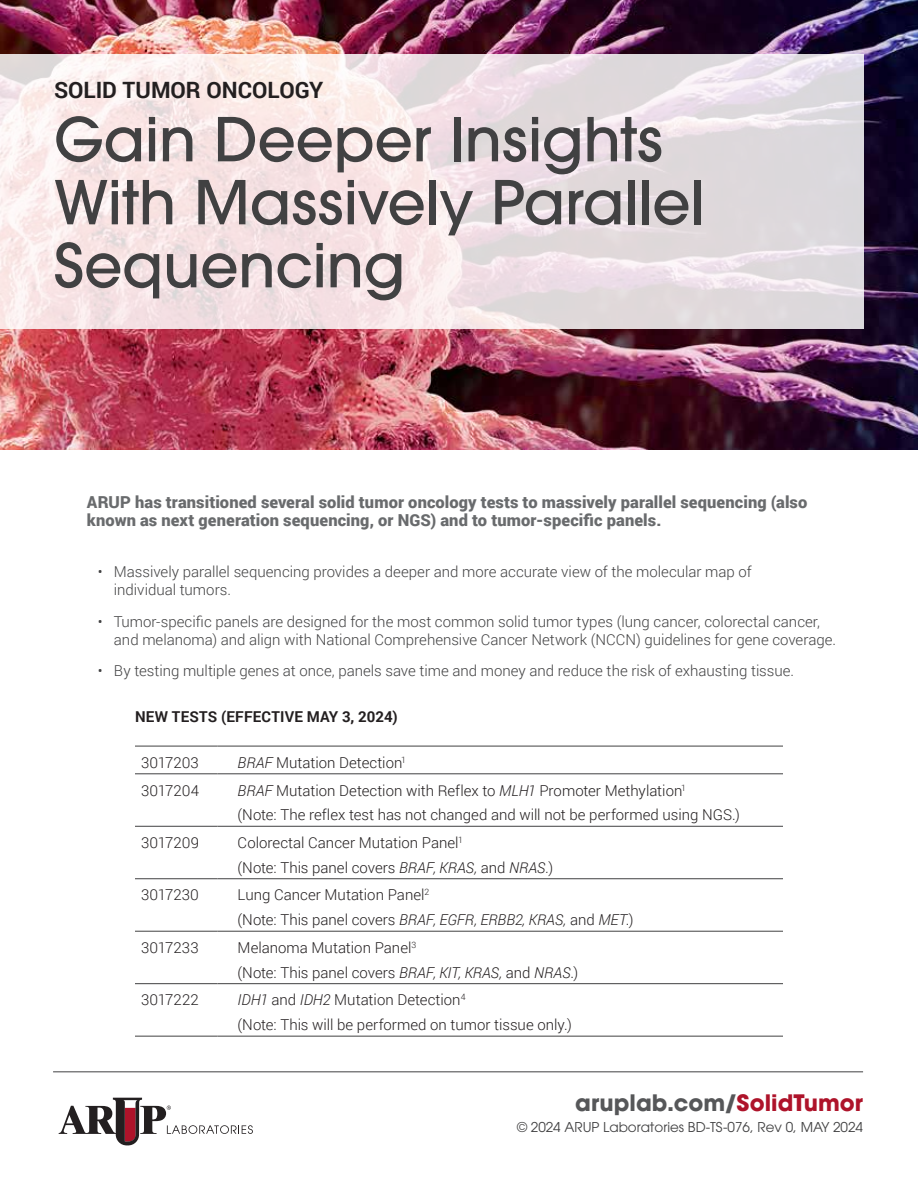
<style>
.page{position:relative;width:918px;height:1188px;background:#fff}
.page>*{position:absolute;margin:0;border:0;box-sizing:border-box;transform-origin:0 0}
.t1{font:500 60px/63px "ITC Avant Garde Std";letter-spacing:-.005em;color:#414142}
.t2{font:700 22.5px "ITC Avant Garde Pro";color:#565759}
.t3{font:700 22.5px "Roboto";color:#231f20}
.t4{font:900 16.5px/18px "Roboto";letter-spacing:.005em;color:#696b6d}
.t5{font:300 15px/24.8px "Roboto";color:#231f20}
.t6{font:300 15px/18px "Roboto";color:#414142}
.t7{font:700 15px "Roboto";letter-spacing:.01em;color:#231f20}
.t8{font:13.5px "ITC Avant Garde Std";color:#414142}
.s1{font-style:italic}
.s2{color:#ae132a}
</style>
<div class="page">
<img style="left:0;top:0;width:918px;height:449px">
<svg style="left:0;top:54px;width:864px;height:274px"></svg>
<svg style="left:59px;top:1098px;width:194px;height:47px"></svg>
<hr style="left:53px;top:1071px;width:810px;height:1px;background:#414142">
<hr style="left:135px;top:746px;width:82px;height:1px;background:#414142">
<hr style="left:217px;top:746px;width:566px;height:1px;background:#414142">
<hr style="left:135px;top:774px;width:82px;height:1px;background:#414142">
<hr style="left:217px;top:774px;width:566px;height:1px;background:#414142">
<hr style="left:135px;top:826px;width:82px;height:1px;background:#414142">
<hr style="left:217px;top:826px;width:566px;height:1px;background:#414142">
<hr style="left:135px;top:878px;width:82px;height:1px;background:#414142">
<hr style="left:217px;top:878px;width:566px;height:1px;background:#414142">
<hr style="left:135px;top:931px;width:82px;height:1px;background:#414142">
<hr style="left:217px;top:931px;width:566px;height:1px;background:#414142">
<hr style="left:135px;top:983px;width:82px;height:1px;background:#414142">
<hr style="left:217px;top:983px;width:566px;height:1px;background:#414142">
<hr style="left:135px;top:1036px;width:82px;height:1px;background:#414142">
<hr style="left:217px;top:1036px;width:566px;height:1px;background:#414142">
<h2 class="t3" style="left:54px;top:74px;width:271px">SOLID TUMOR ONCOLOGY</h2>
<h1 class="t1" style="left:54px;top:107px;width:652px">Gain Deeper Insights<br>With Massively Parallel<br>Sequencing</h1>
<p class="t4" style="left:87px;top:492px;width:722px">ARUP has transitioned several solid tumor oncology tests to massively parallel sequencing (also known as next generation sequencing, or NGS) and to tumor-specific panels.</p>
<p class="t6" style="left:114px;top:562px;width:639px;text-indent:-16px">• Massively parallel sequencing provides a deeper and more accurate view of the molecular map of individual tumors.</p>
<p class="t6" style="left:114px;top:612px;width:724px;text-indent:-16px">• Tumor-specific panels are designed for the most common solid tumor types (lung cancer, colorectal cancer, and melanoma) and align with National Comprehensive Cancer Network (NCCN) guidelines for gene coverage.</p>
<p class="t6" style="left:98px;top:661px;width:698px">• By testing multiple genes at once, panels save time and money and reduce the risk of exhausting tissue.</p>
<p class="t7" style="left:135px;top:706px;width:264px">NEW TESTS (EFFECTIVE MAY 3, 2024)</p>
<p class="t5" style="left:141px;top:750px;width:59px">3017203</p>
<p class="t5" style="left:238px;top:750px;width:170px"><span class="s1">BRAF</span> Mutation Detection<sup>1</sup></p>
<p class="t5" style="left:141px;top:777px;width:60px">3017204</p>
<p class="t5" style="left:238px;top:777px;width:504px"><span class="s1">BRAF</span> Mutation Detection with Reflex to <span class="s1">MLH1</span> Promoter Methylation<sup>1<br></sup>(Note: The reflex test has not changed and will not be performed using NGS.)</p>
<p class="t5" style="left:141px;top:830px;width:60px">3017209</p>
<p class="t5" style="left:238px;top:830px;width:317px">Colorectal Cancer Mutation Panel<sup>1<br></sup>(Note: This panel covers <span class="s1">BRAF, KRAS,</span> and <span class="s1">NRAS.</span>)</p>
<p class="t5" style="left:141px;top:882px;width:59px">3017230</p>
<p class="t5" style="left:238px;top:882px;width:398px">Lung Cancer Mutation Panel<sup>2<br></sup>(Note: This panel covers <span class="s1">BRAF, EGFR, ERBB2, KRAS,</span> and <span class="s1">MET</span>.)</p>
<p class="t5" style="left:141px;top:935px;width:59px">3017233</p>
<p class="t5" style="left:238px;top:935px;width:342px">Melanoma Mutation Panel<sup>3<br></sup>(Note: This panel covers <span class="s1">BRAF, KIT, KRAS,</span> and <span class="s1">NRAS</span>.)</p>
<p class="t5" style="left:141px;top:987px;width:59px">3017222</p>
<p class="t5" style="left:238px;top:987px;width:336px"><span class="s1">IDH1</span> and <span class="s1">IDH2</span> Mutation Detection<sup>4<br></sup>(Note: This will be performed on tumor tissue only.)</p>
<h2 class="t2" style="left:575px;top:1088px;width:289px">aruplab.com/<span class="s2">SolidTumor</span></h2>
<p class="t8" style="left:517px;top:1118px;width:348px">© 2024 ARUP Laboratories BD-TS-076, Rev 0, MAY 2024</p>
</div>
